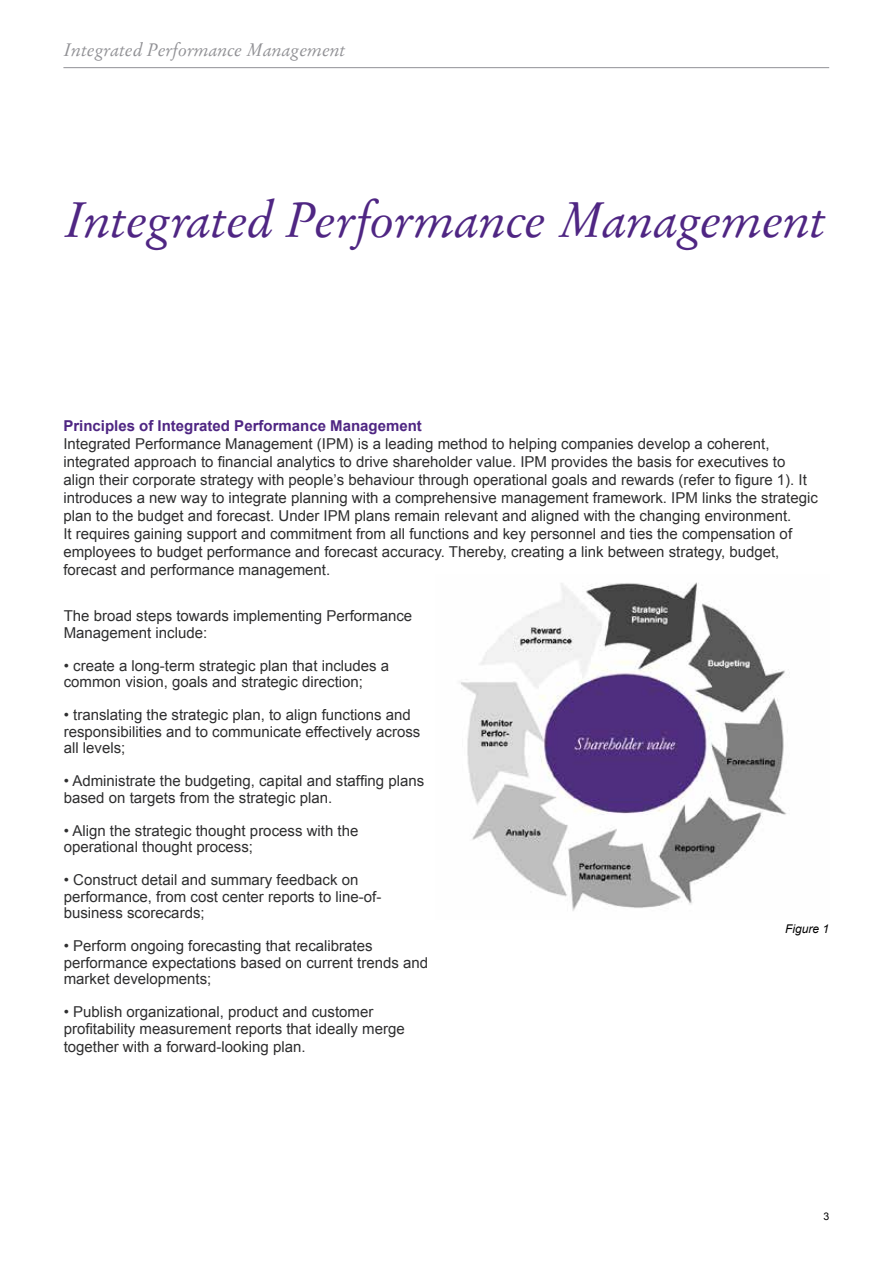
<style>
.page{position:relative;width:893px;height:1263px;background:#fff}
.page>*{position:absolute;margin:0;border:0;box-sizing:border-box;transform-origin:0 0}
.t1{font:italic 49.5px "Stempel Garamond";letter-spacing:-.015em;color:#4f2683}
.t2{font:italic 18px "Stempel Garamond";letter-spacing:-.01em;color:#919195}
.t3{font:15px/16.5px "Arial";color:#2e2e2f}
.t4{font:700 15px "Arial";color:#4f2683}
.t5{font:italic 12px "Arial";color:#000}
.t6{font:10.5px "Arial";color:#000}
</style>
<div class="page">
<hr style="left:63px;top:67px;width:766px;height:1px;background:#919195">
<img style="left:460px;top:582px;width:329px;height:329px">
<p class="t2" style="left:63px;top:38px;width:284px">Integrated Performance Management</p>
<h1 class="t1" style="left:64px;top:190px;width:764px">Integrated Performance Management</h1>
<p class="t4" style="left:63px;top:415px;width:360px">Principles of Integrated Performance Management</p>
<p class="t3" style="left:63px;top:434px;width:756px;line-height:18px">Integrated Performance Management (IPM) is a leading method to helping companies develop a coherent, integrated approach to financial analytics to drive shareholder value. IPM provides the basis for executives to align their corporate strategy with people’s behaviour through operational goals and rewards (refer to figure 1). It introduces a new way to integrate planning with a comprehensive management framework. IPM links the strategic plan to the budget and forecast. Under IPM plans remain relevant and aligned with the changing environment.<br>It requires gaining support and commitment from all functions and key personnel and ties the compensation of employees to budget performance and forecast accuracy. Thereby, creating a link between strategy, budget, forecast and performance management.</p>
<p class="t3" style="left:64px;top:608px;width:350px">The broad steps towards implementing Performance<br>Management include:</p>
<p class="t3" style="left:64px;top:657px;width:327px">• create a long-term strategic plan that includes a common vision, goals and strategic direction;</p>
<p class="t3" style="left:64px;top:707px;width:358px">• translating the strategic plan, to align functions and responsibilities and to communicate effectively across all levels;</p>
<p class="t3" style="left:64px;top:773px;width:362px">• Administrate the budgeting, capital and staffing plans based on targets from the strategic plan.</p>
<p class="t3" style="left:64px;top:822px;width:296px">• Align the strategic thought process with the operational thought process;</p>
<p class="t3" style="left:64px;top:872px;width:319px">• Construct detail and summary feedback on performance, from cost center reports to line-of&shy;business scorecards;</p>
<p class="t3" style="left:64px;top:938px;width:366px">• Perform ongoing forecasting that recalibrates performance expectations based on current trends and market developments;</p>
<p class="t3" style="left:64px;top:1004px;width:342px">• Publish organizational, product and customer profitability measurement reports that ideally merge</p>
<p class="t3" style="left:64px;top:1038px;width:243px">together with a forward-looking plan.</p>
<p class="t5" style="left:785px;top:921px;width:46px">Figure 1</p>
<p class="t6" style="left:823px;top:1210px;width:7px">3</p>
</div>
